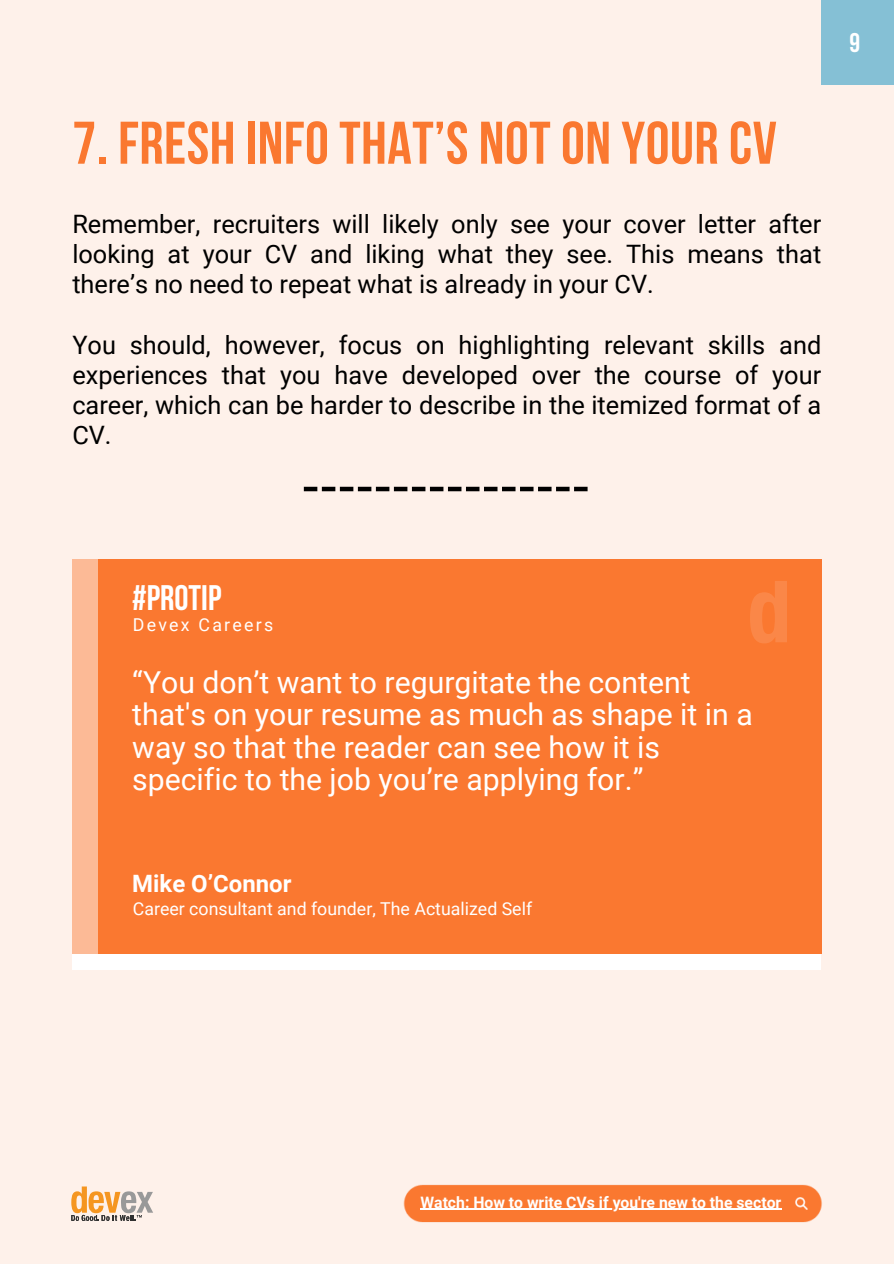
<style>
.page{position:relative;width:894px;height:1264px;background:#fff}
.page>*{position:absolute;margin:0;border:0;box-sizing:border-box;transform-origin:0 0}
.t1{font:700 60px "Bebas Neue";letter-spacing:.01em;color:#fa7830}
.t2{font:700 35.55px "Bebas Neue";color:#fff}
.t3{font:30.15px/32.7px "Roboto";color:#fff}
.t4{font:700 27px "Bebas Neue";color:#fff}
.t5{font:25.35px/30.2px "Roboto";color:#000;text-align:justify}
.t6{font:700 23.85px "Roboto";color:#fff}
.t7{font:17.7px "Roboto";color:#fff}
.t8{font:17.7px "Roboto";letter-spacing:.125em;color:#fff}
.t9{font:700 15.75px "Roboto";color:#fff}
</style>
<div class="page">
<div style="left:0;top:0;width:893px;height:1263px;background:#fef1ea"></div>
<svg style="left:71px;top:1186px;width:82px;height:34px"></svg>
<div style="left:821px;top:0;width:72px;height:84px;background:#85c0d5"></div>
<div style="left:98px;top:559px;width:723px;height:394px;background:#fa7830"></div>
<div style="left:72px;top:559px;width:26px;height:394px;background:#fcba96"></div>
<div style="left:72px;top:953px;width:749px;height:16px;background:#fff"></div>
<svg style="left:750px;top:581px;width:36px;height:62px"></svg>
<svg style="left:304px;top:487px;width:283px;height:4px"></svg>
<img style="left:403px;top:1184px;width:419px;height:39px">
<hr style="left:420px;top:1208px;width:361px;height:1px;background:#fff">
<h1 class="t1" style="left:72px;top:119px;width:705px">7. FRESH INFO THAT’S NOT ON YOUR CV</h1>
<p class="t5" style="left:72px;top:209px;width:750px">Remember, recruiters will likely only see your cover letter after looking at your CV and liking what they see. This means that there’s no need to repeat what is already in your CV.</p>
<p class="t5" style="left:72px;top:330px;width:750px">You should, however, focus on highlighting relevant skills and experiences that you have developed over the course of your career, which can be harder to describe in the itemized format of a CV.</p>
<p class="t4" style="left:849px;top:31px;width:12px">9</p>
<h2 class="t2" style="left:132px;top:583px;width:90px">#protip</h2>
<p class="t8" style="left:133px;top:614px;width:142px">Devex Careers</p>
<p class="t3" style="left:132px;top:666px;width:621px">“You don’t want to regurgitate the content that's on your resume as much as shape it in a way so that the reader can see how it is specific to the job you’re applying for.”</p>
<p class="t6" style="left:132px;top:870px;width:161px">Mike O’Connor</p>
<p class="t7" style="left:133px;top:898px;width:400px">Career consultant and founder, The Actualized Self</p>
<p class="t9" style="left:420px;top:1192px;width:362px">Watch: How to write CVs if you're new to the sector</p>
</div>
